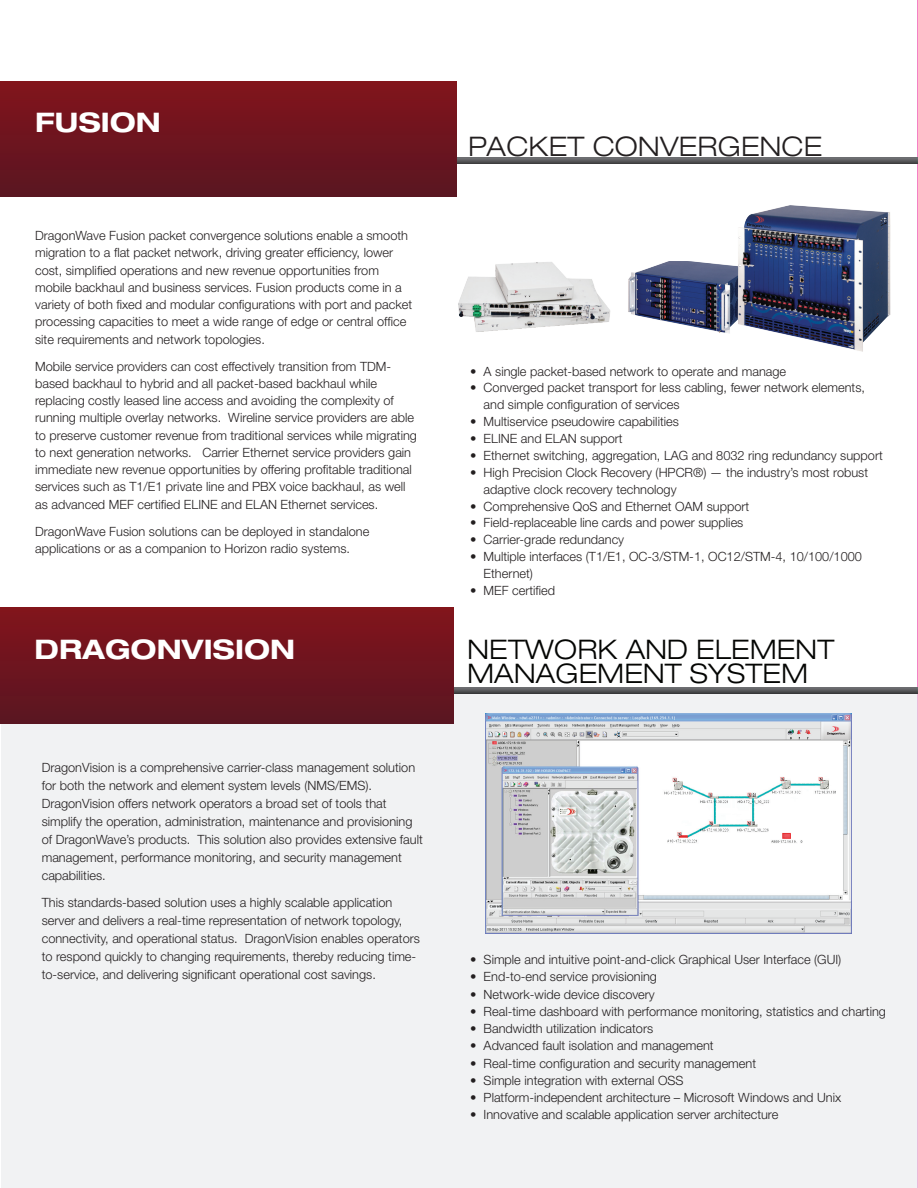
<style>
.page{position:relative;width:918px;height:1188px;background:#fff}
.page>*{position:absolute;margin:0;border:0;box-sizing:border-box;transform-origin:0 0}
.t1{font:300 expanded 27px "Helvetica Neue LT Pro";letter-spacing:.01em;color:#040503}
.t2{font:700 expanded 27px "Helvetica Neue LT Pro";letter-spacing:.01em;color:#fff}
.t3{font:300 expanded 27px "Helvetica Neue LT Pro";letter-spacing:.01em;color:#231f20}
.t4{font:300 12.75px/17.2px "Helvetica Neue LT Pro";color:#231f20}
</style>
<div class="page">
<div style="left:1px;top:693px;width:917px;height:495px;background:#f1f2f3"></div>
<svg style="left:456px;top:158px;width:462px;height:6px;background:#565658"></svg>
<svg style="left:454px;top:687px;width:464px;height:6px;background:#5a5b5d"></svg>
<div style="left:0;top:81px;width:456px;height:116px;background:linear-gradient(to bottom,#82141c,#5a1521)"></div>
<div style="left:0;top:607px;width:454px;height:116px;background:linear-gradient(to bottom,#82141c,#5a1521)"></div>
<img style="left:458px;top:262px;width:152px;height:70px">
<img style="left:485px;top:713px;width:367px;height:220px">
<img style="left:628px;top:261px;width:103px;height:73px">
<img style="left:731px;top:205px;width:160px;height:147px">
<h1 class="t2" style="left:35px;top:105px;width:86px">FUSION</h1>
<p class="t4" style="left:35px;top:227px;width:379px">DragonWave Fusion packet convergence solutions enable a smooth migration to a flat packet network, driving greater efficiency, lower cost, simplified operations and new revenue opportunities from mobile backhaul and business services. Fusion products come in a variety of both fixed and modular configurations with port and packet processing capacities to meet a wide range of edge or central office site requirements and network topologies.</p>
<p class="t4" style="left:35px;top:357px;width:383px">Mobile service providers can cost effectively transition from TDM&shy;based backhaul to hybrid and all packet-based backhaul while replacing costly leased line access and avoiding the complexity of running multiple overlay networks. Wireline service providers are able to preserve customer revenue from traditional services while migrating to next generation networks. Carrier Ethernet service providers gain immediate new revenue opportunities by offering profitable traditional services such as T1/E1 private line and PBX voice backhaul, as well as advanced MEF certified ELINE and ELAN Ethernet services.</p>
<p class="t4" style="left:35px;top:522px;width:336px">DragonWave Fusion solutions can be deployed in standalone applications or as a companion to Horizon radio systems.</p>
<h1 class="t3" style="left:468px;top:130px;width:356px">PACKET CONVERGENCE</h1>
<p class="t4" style="left:470px;top:362px;width:318px">• A single packet-based network to operate and manage</p>
<p class="t4" style="left:484px;top:379px;width:383px;text-indent:-14px">• Converged packet transport for less cabling, fewer network elements, and simple configuration of services</p>
<p class="t4" style="left:470px;top:413px;width:210px">• Multiservice pseudowire capabilities</p>
<p class="t4" style="left:470px;top:430px;width:154px">• ELINE and ELAN support</p>
<p class="t4" style="left:470px;top:447px;width:414px">• Ethernet switching, aggregation, LAG and 8032 ring redundancy support</p>
<p class="t4" style="left:484px;top:464px;width:386px;text-indent:-14px">• High Precision Clock Recovery (HPCR®) — the industry’s most robust adaptive clock recovery technology</p>
<p class="t4" style="left:470px;top:497px;width:281px">• Comprehensive QoS and Ethernet OAM support</p>
<p class="t4" style="left:470px;top:514px;width:275px">• Field-replaceable line cards and power supplies</p>
<p class="t4" style="left:470px;top:531px;width:156px">• Carrier-grade redundancy</p>
<p class="t4" style="left:484px;top:548px;width:380px;text-indent:-14px">• Multiple interfaces (T1/E1, OC-3/STM-1, OC12/STM-4, 10/100/1000<br>Ethernet)</p>
<p class="t4" style="left:470px;top:582px;width:87px">• MEF certified</p>
<h1 class="t2" style="left:34px;top:633px;width:188px">DRAGONVISION</h1>
<h1 class="t1" style="left:468px;top:633px;width:23px">NETWORK</h1>
<h1 class="t1" style="left:626px;top:633px;width:127px">AND ELEME</h1>
<h1 class="t1" style="left:796px;top:633px;width:40px">NT</h1>
<h1 class="t1" style="left:468px;top:657px;width:133px">MANAGEME</h1>
<h1 class="t1" style="left:643px;top:657px;width:105px">NT SYSTEM</h1>
<p class="t4" style="left:42px;top:759px;width:383px;line-height:18px">DragonVision is a comprehensive carrier-class management solution for both the network and element system levels (NMS/EMS).<br>DragonVision offers network operators a broad set of tools that simplify the operation, administration, maintenance and provisioning of DragonWave’s products. This solution also provides extensive fault management, performance monitoring, and security management capabilities.</p>
<p class="t4" style="left:42px;top:894px;width:380px;line-height:18px">This standards-based solution uses a highly scalable application server and delivers a real-time representation of network topology, connectivity, and operational status. DragonVision enables operators to respond quickly to changing requirements, thereby reducing time&shy;to-service, and delivering significant operational cost savings.</p>
<p class="t4" style="left:470px;top:951px;width:373px">• Simple and intuitive point-and-click Graphical User Interface (GUI)</p>
<p class="t4" style="left:470px;top:968px;width:188px">• End-to-end service provisioning</p>
<p class="t4" style="left:470px;top:985px;width:186px">• Network-wide device discovery</p>
<p class="t4" style="left:470px;top:1002px;width:417px">• Real-time dashboard with performance monitoring, statistics and charting</p>
<p class="t4" style="left:470px;top:1020px;width:185px">• Bandwidth utilization indicators</p>
<p class="t4" style="left:470px;top:1037px;width:245px">• Advanced fault isolation and management</p>
<p class="t4" style="left:470px;top:1054px;width:288px">• Real-time configuration and security management</p>
<p class="t4" style="left:470px;top:1071px;width:215px">• Simple integration with external OSS</p>
<p class="t4" style="left:470px;top:1089px;width:373px">• Platform-independent architecture – Microsoft Windows and Unix</p>
<p class="t4" style="left:470px;top:1106px;width:310px">• Innovative and scalable application server architecture</p>
</div>
